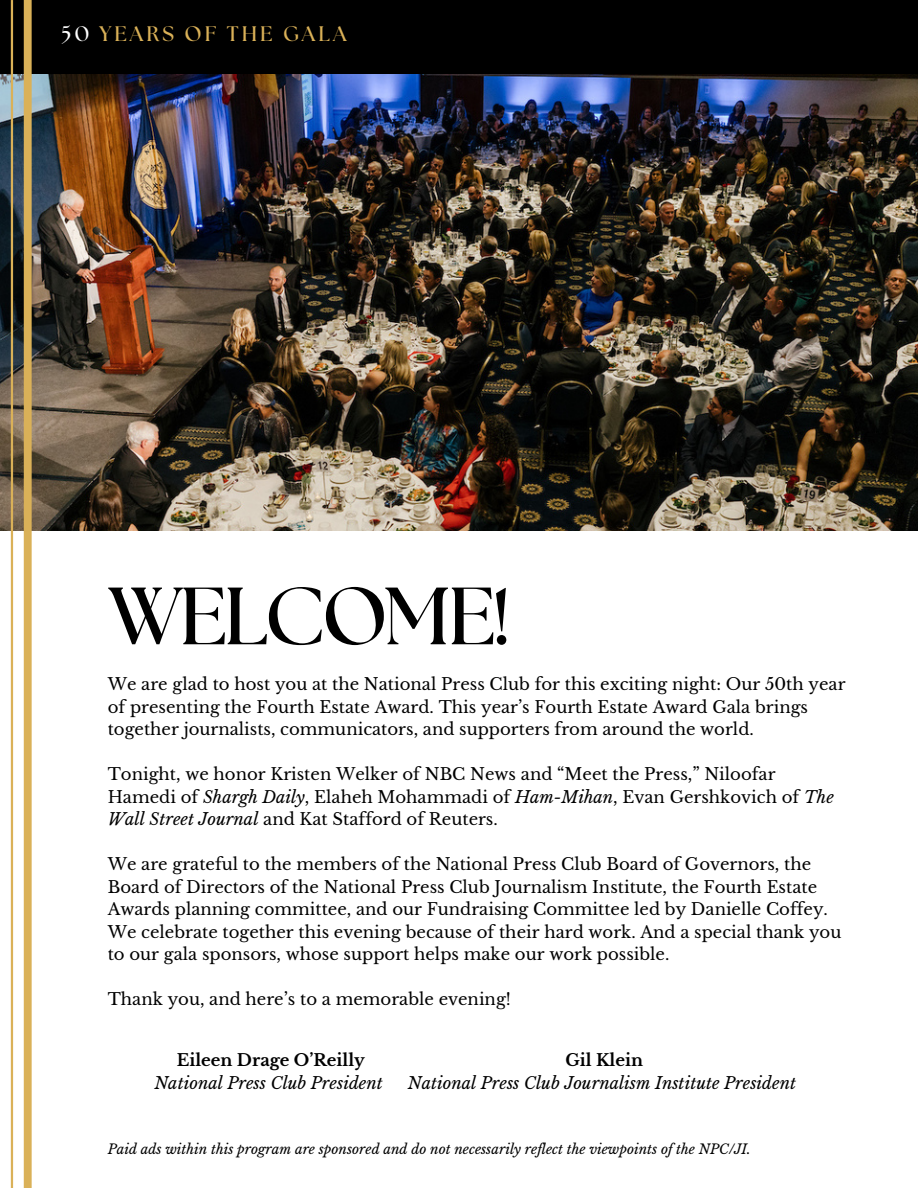
<style>
.page{position:relative;width:918px;height:1188px;background:#fff}
.page>*{position:absolute;margin:0;border:0;box-sizing:border-box;transform-origin:0 0}
.t1{font:700 81px "The Seasons";letter-spacing:-.045em;color:#000}
.t2{font:700 21px "The Seasons";letter-spacing:.145em;color:#dab158}
.t3{font:16.5px/22.5px "Libre Baskerville";color:#000}
.t4{font:italic 16.5px "Libre Baskerville";color:#000}
.t5{font:700 16.5px "Libre Baskerville";color:#000}
.t6{font:italic 13.5px "Libre Baskerville";color:#000}
.s1{color:#fff}
.s2{font-style:italic}
</style>
<div class="page">
<img style="left:0;top:73px;width:918px;height:458px">
<div style="left:0;top:0;width:918px;height:73px;background:#000"></div>
<div style="left:24px;top:0;width:8px;height:1188px;background:#dab158"></div>
<hr style="left:11px;top:0;width:2px;height:1188px;background:#dab158">
<p class="t2" style="left:62px;top:24px;width:286px"><span class="s1">50</span> YEARS OF THE GALA</p>
<p class="t1" style="left:108px;top:579px;width:405px">WELCOME!</p>
<p class="t3" style="left:108px;top:673px;width:739px">We are glad to host you at the National Press Club for this exciting night: Our 50th year of presenting the Fourth Estate Award. This year’s Fourth Estate Award Gala brings together journalists, communicators, and supporters from around the world.</p>
<p class="t3" style="left:108px;top:763px;width:728px">Tonight, we honor Kristen Welker of NBC News and “Meet the Press,” Niloofar<br>Hamedi of <span class="s2">Shargh Daily</span>, Elaheh Mohammadi of <span class="s2">Ham-Mihan</span>, Evan Gershkovich of <span class="s2">The<br>Wall Street Journal</span> and Kat Stafford of Reuters.</p>
<p class="t3" style="left:108px;top:853px;width:735px">We are grateful to the members of the National Press Club Board of Governors, the Board of Directors of the National Press Club Journalism Institute, the Fourth Estate Awards planning committee, and our Fundraising Committee led by Danielle Coffey.<br>We celebrate together this evening because of their hard work. And a special thank you to our gala sponsors, whose support helps make our work possible.</p>
<p class="t3" style="left:108px;top:988px;width:405px">Thank you, and here’s to a memorable evening!</p>
<p class="t5" style="left:177px;top:1050px;width:189px">Eileen Drage O’Reilly</p>
<p class="t4" style="left:154px;top:1073px;width:230px">National Press Club President</p>
<p class="t5" style="left:565px;top:1050px;width:79px">Gil Klein</p>
<p class="t4" style="left:408px;top:1073px;width:390px">National Press Club Journalism Institute President</p>
<p class="t6" style="left:108px;top:1141px;width:645px">Paid ads within this program are sponsored and do not necessarily reflect the viewpoints of the NPC/JI.</p>
</div>
